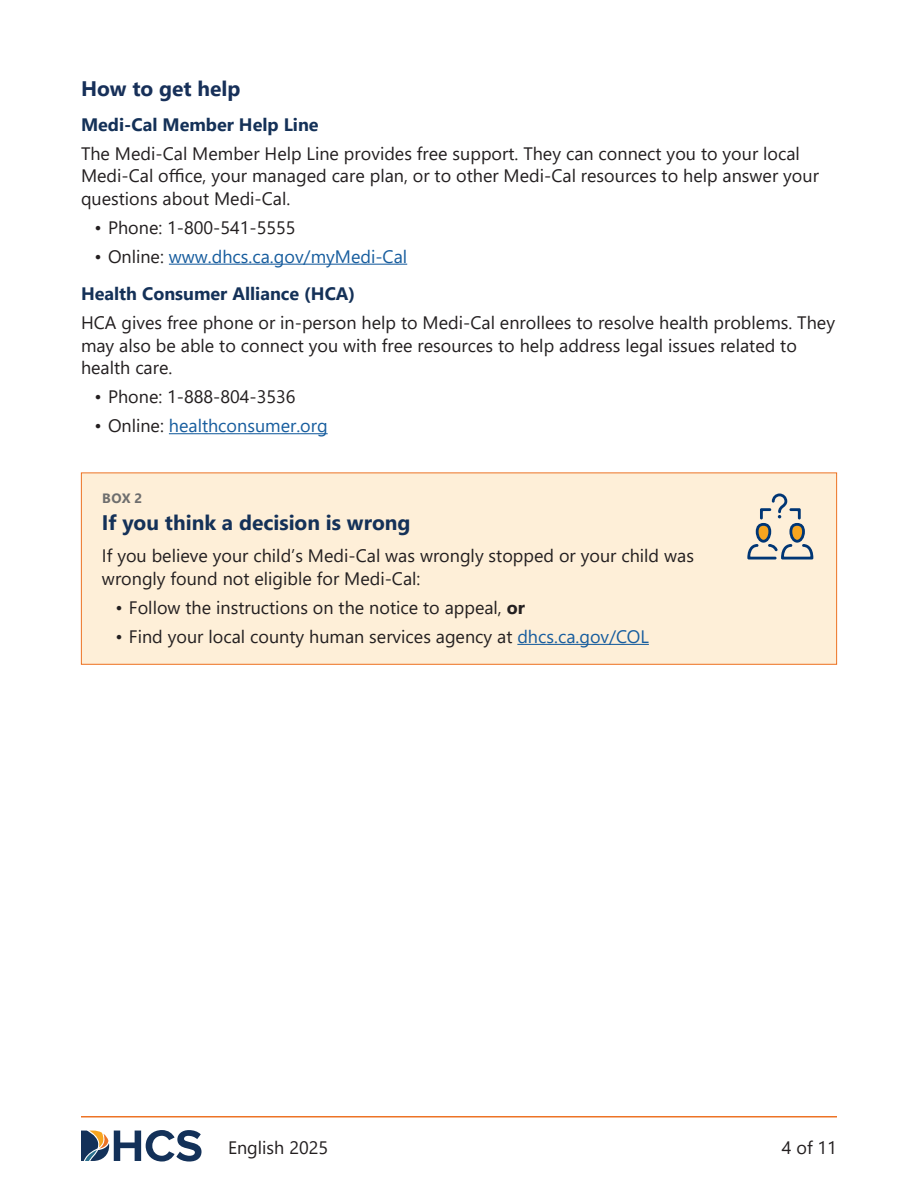
<style>
.page{position:relative;width:918px;height:1188px;background:#fff}
.page>*{position:absolute;margin:0;border:0;box-sizing:border-box;transform-origin:0 0}
.t1{font:700 21px "Segoe UI";color:#143158}
.t2{font:700 21px "Segoe UI";color:#173059}
.t3{font:18px/22.5px "Segoe UI";color:#231f20}
.t4{font:18px "Segoe UI";color:#175d9e}
.t5{font:700 18px "Segoe UI";color:#143158}
.H3-box_number{font:700 13.5px "Segoe UI";color:#6e6e6e}
.s1{color:#231f20}
.s2{font-weight:700}
.s3{color:#175d9e}
</style>
<div class="page">
<hr style="left:81px;top:1116px;width:756px;height:2px;background:#ed7325">
<svg style="left:81px;top:1130px;width:121px;height:32px"></svg>
<hr style="left:169px;top:264px;width:238px;height:1px;background:#175d9e">
<hr style="left:169px;top:433px;width:159px;height:1px;background:#175d9e">
<div style="left:81px;top:473px;width:756px;height:191px;background:#feefd8"></div>
<hr style="left:517px;top:644px;width:132px;height:1px;background:#175d9e">
<div style="left:81px;top:472px;width:756px;height:193px;border:1px solid #ed7325"></div>
<svg style="left:747px;top:494px;width:66px;height:66px"></svg>
<h3 class="t2" style="left:81px;top:69px;width:161px">How to get help</h3>
<h4 class="t5" style="left:81px;top:107px;width:239px">Medi-Cal Member Help Line</h4>
<p class="t3" style="left:81px;top:140px;width:739px">The Medi-Cal Member Help Line provides free support. They can connect you to your local<br>Medi-Cal office, your managed care plan, or to other Medi-Cal resources to help answer your questions about Medi-Cal.</p>
<p class="t3" style="left:94px;top:214px;width:203px">• Phone: 1-800-541-5555</p>
<p class="t4" style="left:94px;top:239px;width:314px"><span class="s1">• Online:</span> www.dhcs.ca.gov/myMedi-Cal</p>
<h4 class="t5" style="left:81px;top:277px;width:276px">Health Consumer Alliance (HCA)</h4>
<p class="t3" style="left:81px;top:310px;width:756px">HCA gives free phone or in-person help to Medi-Cal enrollees to resolve health problems. They may also be able to connect you with free resources to help address legal issues related to health care.</p>
<p class="t3" style="left:94px;top:384px;width:203px">• Phone: 1-888-804-3536</p>
<p class="t4" style="left:94px;top:409px;width:235px"><span class="s1">• Online:</span> healthconsumer.org</p>
<p class="H3-box_number" style="left:102px;top:486px;width:42px">BOX 2</p>
<h3 class="t1" style="left:102px;top:503px;width:310px">If you think a decision is wrong</h3>
<p class="t3" style="left:102px;top:543px;width:594px">If you believe your child’s Medi-Cal was wrongly stopped or your child was wrongly found not eligible for Medi-Cal:</p>
<p class="t3" style="left:115px;top:595px;width:411px">• Follow the instructions on the notice to appeal, <span class="s2">or</span></p>
<p class="t3" style="left:115px;top:624px;width:535px">• Find your local county human services agency at <span class="s3">dhcs.ca.gov/COL</span></p>
<p class="t3" style="left:228px;top:1135px;width:102px">English 2025</p>
<p class="t3" style="left:782px;top:1135px;width:57px">4 of 11</p>
</div>
